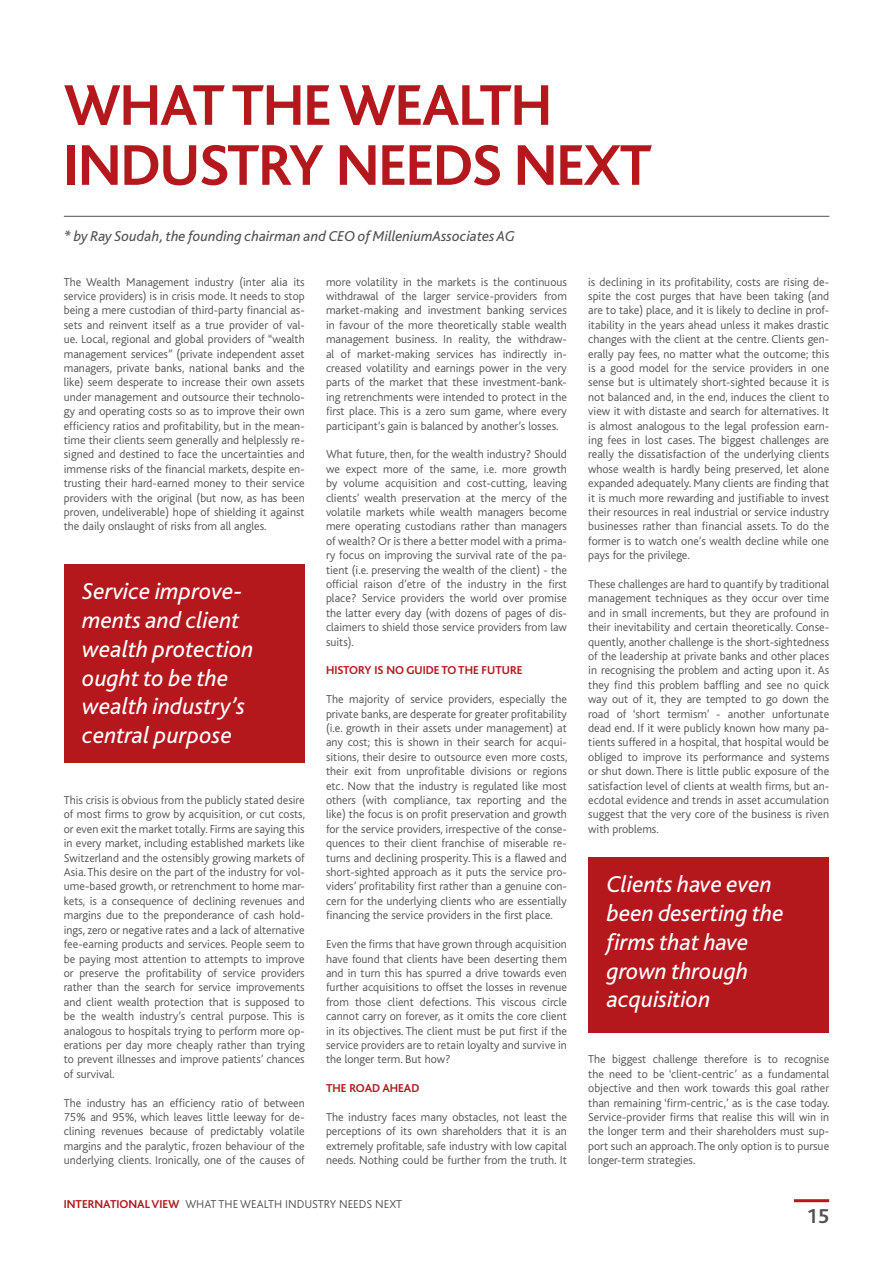
<style>
.page{position:relative;width:893px;height:1263px;background:#fff}
.page>*{position:absolute;margin:0;border:0;box-sizing:border-box;transform-origin:0 0}
.A_Bold_Headings{font:700 60px/60px "Bliss";letter-spacing:-.02em;color:#b4181d}
.t1{font:italic 24px/28.8px "Bliss";color:#fff}
.t2{font:700 21px "Bliss";color:#515251}
.Author{font:italic 15px "Bliss";color:#515251}
.Author-2{font:300 12px/14.4px "Bliss";color:#515251;text-align:justify}
.Author-3{font:700 12px "Bliss";color:#b4181d}
.s1{font-weight:700;color:#b4181d}
</style>
<div class="page">
<hr style="left:794px;top:1199px;width:35px;height:3px;background:#b4181d">
<div style="left:64px;top:564px;width:241px;height:198px;background:#b4181d"></div>
<div style="left:588px;top:857px;width:241px;height:175px;background:#b4181d"></div>
<hr style="left:64px;top:216px;width:765px;height:1px;background:#515251">
<p class="A_Bold_Headings" style="left:64px;top:76px;width:590px">WHAT THE WEALTH<br>INDUSTRY NEEDS NEXT</p>
<p class="Author" style="left:64px;top:228px;width:452px">* by Ray Soudah, the founding chairman and CEO of MilleniumAssociates AG</p>
<p class="Author-2" style="left:64px;top:275px;width:242px">The Wealth Management industry (inter alia its service providers) is in crisis mode. It needs to stop being a mere custodian of third-party financial as&shy;sets and reinvent itself as a true provider of val&shy;ue. Local, regional and global providers of “wealth management services” (private independent asset managers, private banks, national banks and the like) seem desperate to increase their own assets under management and outsource their technolo&shy;gy and operating costs so as to improve their own efficiency ratios and profitability, but in the mean&shy;time their clients seem generally and helplessly re&shy;signed and destined to face the uncertainties and immense risks of the financial markets, despite en&shy;trusting their hard-earned money to their service providers with the original (but now, as has been proven, undeliverable) hope of shielding it against the daily onslaught of risks from all angles.</p>
<p class="t1" style="left:82px;top:578px;width:173px">Service improve&shy;ments and client wealth protection ought to be the wealth industry’s central purpose</p>
<p class="Author-2" style="left:64px;top:793px;width:243px">This crisis is obvious from the publicly stated desire of most firms to grow by acquisition, or cut costs, or even exit the market totally. Firms are saying this in every market, including established markets like Switzerland and the ostensibly growing markets of Asia. This desire on the part of the industry for vol&shy;ume-based growth, or retrenchment to home mar&shy;kets, is a consequence of declining revenues and margins due to the preponderance of cash hold&shy;ings, zero or negative rates and a lack of alternative fee-earning products and services. People seem to be paying most attention to attempts to improve or preserve the profitability of service providers rather than the search for service improvements and client wealth protection that is supposed to be the wealth industry’s central purpose. This is analogous to hospitals trying to perform more op&shy;erations per day more cheaply rather than trying to prevent illnesses and improve patients’ chances of survival.</p>
<p class="Author-2" style="left:64px;top:1095px;width:242px">The industry has an efficiency ratio of between 75% and 95%, which leaves little leeway for de&shy;clining revenues because of predictably volatile margins and the paralytic, frozen behaviour of the underlying clients. Ironically, one of the causes of</p>
<p class="Author-2" style="left:326px;top:275px;width:242px">more volatility in the markets is the continuous withdrawal of the larger service-providers from market-making and investment banking services in favour of the more theoretically stable wealth management business. In reality, the withdraw&shy;al of market-making services has indirectly in&shy;creased volatility and earnings power in the very parts of the market that these investment-bank&shy;ing retrenchments were intended to protect in the first place. This is a zero sum game, where every participant’s gain is balanced by another’s losses.</p>
<p class="Author-2" style="left:326px;top:447px;width:242px">What future, then, for the wealth industry? Should we expect more of the same, i.e. more growth by volume acquisition and cost-cutting, leaving clients’ wealth preservation at the mercy of the volatile markets while wealth managers become mere operating custodians rather than managers of wealth? Or is there a better model with a prima&shy;ry focus on improving the survival rate of the pa&shy;tient (i.e. preserving the wealth of the client) - the official raison d’etre of the industry in the first place? Service providers the world over promise the latter every day (with dozens of pages of dis&shy;claimers to shield those service providers from law suits).</p>
<p class="Author-3" style="left:326px;top:664px;width:198px">HISTORY IS NO GUIDE TO THE FUTURE</p>
<p class="Author-2" style="left:326px;top:692px;width:243px">The majority of service providers, especially the private banks, are desperate for greater profitability (i.e. growth in their assets under management) at any cost; this is shown in their search for acqui&shy;sitions, their desire to outsource even more costs, their exit from unprofitable divisions or regions etc. Now that the industry is regulated like most others (with compliance, tax reporting and the like) the focus is on profit preservation and growth for the service providers, irrespective of the conse&shy;quences to their client franchise of miserable re&shy;turns and declining prosperity. This is a flawed and short-sighted approach as it puts the service pro&shy;viders’ profitability first rather than a genuine con&shy;cern for the underlying clients who are essentially financing the service providers in the first place.</p>
<p class="Author-2" style="left:326px;top:937px;width:242px">Even the firms that have grown through acquisition have found that clients have been deserting them and in turn this has spurred a drive towards even further acquisitions to offset the losses in revenue from those client defections. This viscous circle cannot carry on forever, as it omits the core client in its objectives. The client must be put first if the service providers are to retain loyalty and survive in the longer term. But how?</p>
<p class="Author-3" style="left:326px;top:1082px;width:95px">THE ROAD AHEAD</p>
<p class="Author-2" style="left:326px;top:1110px;width:242px">The industry faces many obstacles, not least the perceptions of its own shareholders that it is an extremely profitable, safe industry with low capital needs. Nothing could be further from the truth. It</p>
<p class="Author-2" style="left:64px;top:1197px;width:340px"><span class="s1">INTERNATIONAL VIEW</span> WHAT THE WEALTH INDUSTRY NEEDS NEXT</p>
<p class="Author-2" style="left:588px;top:275px;width:242px">is declining in its profitability, costs are rising de&shy;spite the cost purges that have been taking (and are to take) place, and it is likely to decline in prof&shy;itability in the years ahead unless it makes drastic changes with the client at the centre. Clients gen&shy;erally pay fees, no matter what the outcome; this is a good model for the service providers in one sense but is ultimately short-sighted because it is not balanced and, in the end, induces the client to view it with distaste and search for alternatives. It is almost analogous to the legal profession earn&shy;ing fees in lost cases. The biggest challenges are really the dissatisfaction of the underlying clients whose wealth is hardly being preserved, let alone expanded adequately. Many clients are finding that it is much more rewarding and justifiable to invest their resources in real industrial or service industry businesses rather than financial assets. To do the former is to watch one’s wealth decline while one pays for the privilege.</p>
<p class="Author-2" style="left:588px;top:577px;width:242px">These challenges are hard to quantify by traditional management techniques as they occur over time and in small increments, but they are profound in their inevitability and certain theoretically. Conse&shy;quently, another challenge is the short-sightedness of the leadership at private banks and other places in recognising the problem and acting upon it. As they find this problem baffling and see no quick way out of it, they are tempted to go down the road of ‘short termism’ - another unfortunate dead end. If it were publicly known how many pa&shy;tients suffered in a hospital, that hospital would be obliged to improve its performance and systems or shut down. There is little public exposure of the satisfaction level of clients at wealth firms, but an&shy;ecdotal evidence and trends in asset accumulation suggest that the very core of the business is riven with problems.</p>
<p class="t1" style="left:607px;top:870px;width:179px">Clients have even been deserting the firms that have grown through acquisition</p>
<p class="Author-2" style="left:588px;top:1052px;width:243px">The biggest challenge therefore is to recognise the need to be ‘client-centric’ as a fundamental objective and then work towards this goal rather than remaining ‘firm-centric,’ as is the case today.<br>Service-provider firms that realise this will win in the longer term and their shareholders must sup&shy;port such an approach. The only option is to pursue longer-term strategies.</p>
<p class="t2" style="left:806px;top:1205px;width:24px">15</p>
</div>
